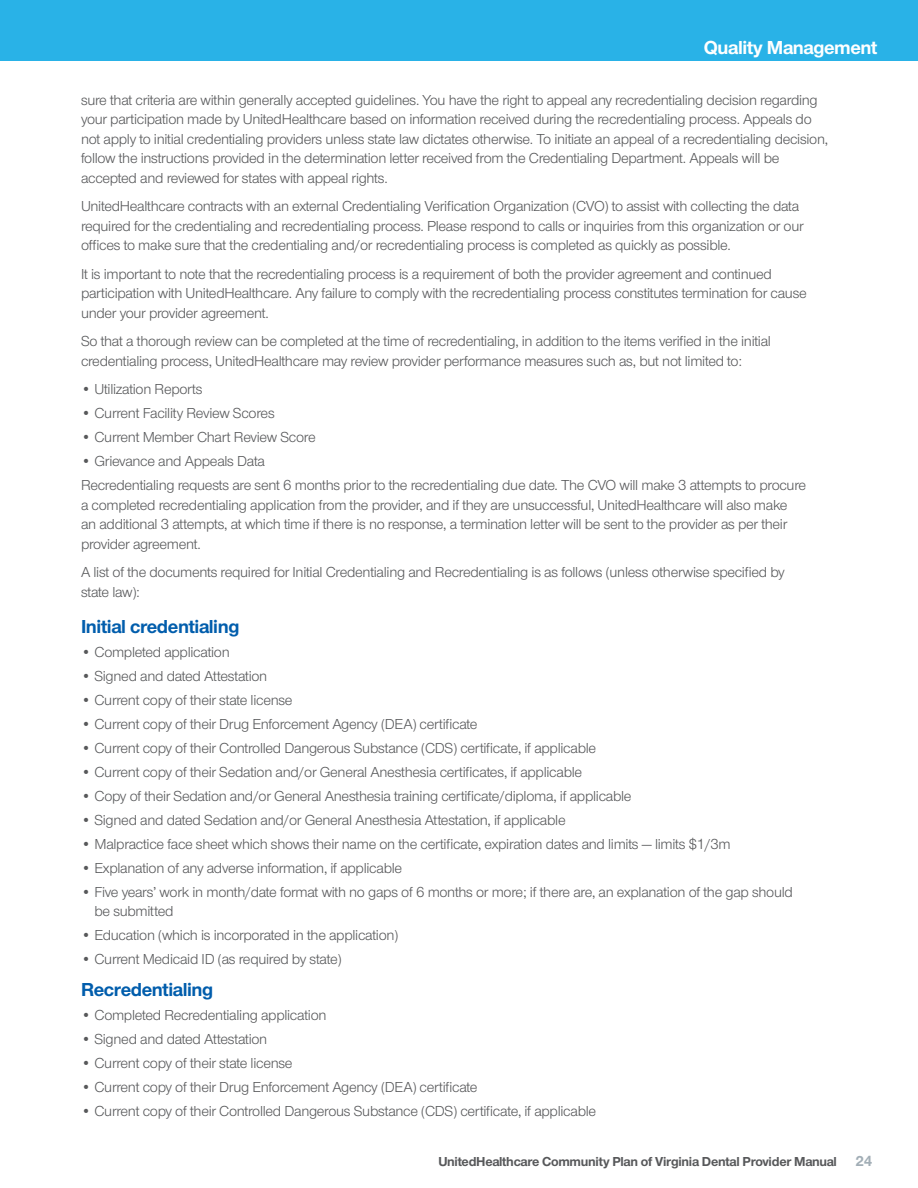
<style>
.page{position:relative;width:918px;height:1188px;background:#fff}
.page>*{position:absolute;margin:0;border:0;box-sizing:border-box;transform-origin:0 0}
.t1{font:700 19.5px "UHC Sans";letter-spacing:-.02em;color:#015dac}
.t2{font:700 19.5px "UHC Sans";letter-spacing:-.02em;color:#fff}
.t3{font:15px/19.5px "UHC Sans";letter-spacing:-.02em;color:#57585a}
.t4{font:700 13.5px "UHC Sans";letter-spacing:-.02em;color:#57585a}
.s1{font-size:15px;color:#a2aeb6}
</style>
<div class="page">
<div style="left:0;top:0;width:918px;height:61px;background:#29b2e7"></div>
<h1 class="t2" style="left:704px;top:34px;width:175px">Quality Management</h1>
<p class="t3" style="left:81px;top:89px;width:749px">sure that criteria are within generally accepted guidelines. You have the right to appeal any recredentialing decision regarding your participation made by UnitedHealthcare based on information received during the recredentialing process. Appeals do not apply to initial credentialing providers unless state law dictates otherwise. To initiate an appeal of a recredentialing decision, follow the instructions provided in the determination letter received from the Credentialing Department. Appeals will be accepted and reviewed for states with appeal rights.</p>
<p class="t3" style="left:81px;top:196px;width:724px">UnitedHealthcare contracts with an external Credentialing Verification Organization (CVO) to assist with collecting the data required for the credentialing and recredentialing process. Please respond to calls or inquiries from this organization or our offices to make sure that the credentialing and/or recredentialing process is completed as quickly as possible.</p>
<p class="t3" style="left:81px;top:263px;width:727px">It is important to note that the recredentialing process is a requirement of both the provider agreement and continued participation with UnitedHealthcare. Any failure to comply with the recredentialing process constitutes termination for cause under your provider agreement.</p>
<p class="t3" style="left:81px;top:331px;width:691px">So that a thorough review can be completed at the time of recredentialing, in addition to the items verified in the initial credentialing process, UnitedHealthcare may review provider performance measures such as, but not limited to:</p>
<p class="t3" style="left:81px;top:379px;width:123px">• Utilization Reports</p>
<p class="t3" style="left:81px;top:403px;width:195px">• Current Facility Review Scores</p>
<p class="t3" style="left:81px;top:427px;width:236px">• Current Member Chart Review Score</p>
<p class="t3" style="left:81px;top:449px;width:727px;line-height:24px">• Grievance and Appeals Data<br>Recredentialing requests are sent 6 months prior to the recredentialing due date. The CVO will make 3 attempts to procure</p>
<p class="t3" style="left:81px;top:494px;width:708px;text-align:justify">a completed recredentialing application from the provider, and if they are unsuccessful, UnitedHealthcare will also make an additional 3 attempts, at which time if there is no response, a termination letter will be sent to the provider as per their provider agreement.</p>
<p class="t3" style="left:81px;top:562px;width:705px">A list of the documents required for Initial Credentialing and Recredentialing is as follows (unless otherwise specified by state law):</p>
<h1 class="t1" style="left:81px;top:613px;width:160px">Initial credentialing</h1>
<p class="t3" style="left:81px;top:641px;width:150px">• Completed application</p>
<p class="t3" style="left:81px;top:665px;width:188px">• Signed and dated Attestation</p>
<p class="t3" style="left:81px;top:689px;width:213px">• Current copy of their state license</p>
<p class="t3" style="left:81px;top:713px;width:398px">• Current copy of their Drug Enforcement Agency (DEA) certificate</p>
<p class="t3" style="left:81px;top:737px;width:517px">• Current copy of their Controlled Dangerous Substance (CDS) certificate, if applicable</p>
<p class="t3" style="left:81px;top:761px;width:503px">• Current copy of their Sedation and/or General Anesthesia certificates, if applicable</p>
<p class="t3" style="left:81px;top:785px;width:552px">• Copy of their Sedation and/or General Anesthesia training certificate/diploma, if applicable</p>
<p class="t3" style="left:81px;top:809px;width:486px">• Signed and dated Sedation and/or General Anesthesia Attestation, if applicable</p>
<p class="t3" style="left:81px;top:833px;width:651px">• Malpractice face sheet which shows their name on the certificate, expiration dates and limits — limits $1/3m</p>
<p class="t3" style="left:81px;top:857px;width:323px">• Explanation of any adverse information, if applicable</p>
<p class="t3" style="left:94px;top:881px;width:700px;text-indent:-14px">• Five years’ work in month/date format with no gaps of 6 months or more; if there are, an explanation of the gap should be submitted</p>
<p class="t3" style="left:81px;top:925px;width:319px">• Education (which is incorporated in the application)</p>
<p class="t3" style="left:81px;top:949px;width:262px">• Current Medicaid ID (as required by state)</p>
<h1 class="t1" style="left:81px;top:976px;width:134px">Recredentialing</h1>
<p class="t3" style="left:81px;top:1004px;width:247px">• Completed Recredentialing application</p>
<p class="t3" style="left:81px;top:1028px;width:188px">• Signed and dated Attestation</p>
<p class="t3" style="left:81px;top:1052px;width:213px">• Current copy of their state license</p>
<p class="t3" style="left:81px;top:1076px;width:398px">• Current copy of their Drug Enforcement Agency (DEA) certificate</p>
<p class="t3" style="left:81px;top:1100px;width:517px">• Current copy of their Controlled Dangerous Substance (CDS) certificate, if applicable</p>
<p class="t4" style="left:438px;top:1152px;width:436px">UnitedHealthcare Community Plan of Virginia Dental Provider Manual <span class="s1">24</span></p>
</div>
